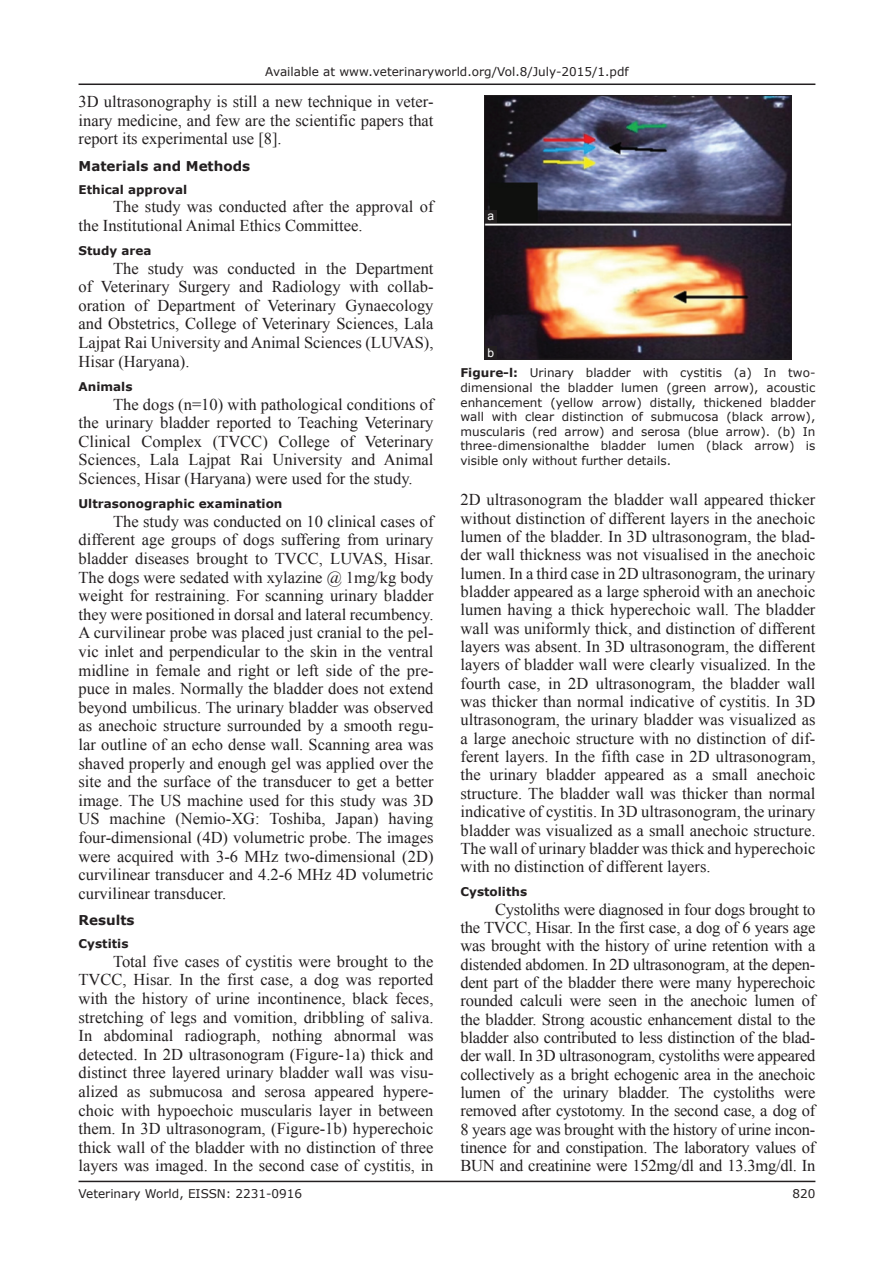
<style>
.page{position:relative;width:894px;height:1263px;background:#fff}
.page>*{position:absolute;margin:0;border:0;box-sizing:border-box;transform-origin:0 0}
.t1{font:16.5px/18.6px "Times New Roman";color:#231f20;text-align:justify}
.t2{font:700 13.5px "Verdana";color:#231f20}
.t3{font:12px/14.5px "Verdana";color:#231f20;text-align:justify}
.t4{font:700 12px "Verdana";color:#231f20}
.t5{font:12px "Arial";color:#fff}
.s1{font-weight:700}
</style>
<div class="page">
<hr style="left:78px;top:1180px;width:737px;height:2px;background:#231f20">
<hr style="left:78px;top:83px;width:737px;height:2px;background:#231f20">
<img style="left:486px;top:97px;width:303px;height:260px">
<div style="left:484px;top:95px;width:307px;height:264px;border:1px solid #231f20"></div>
<div style="left:484px;top:346px;width:13px;height:12px;background:#231f20"></div>
<div style="left:484px;top:210px;width:13px;height:13px;background:#231f20"></div>
<p class="t3" style="left:265px;top:64px;width:365px">Available at www.veterinaryworld.org/Vol.8/July-2015/1.pdf</p>
<p class="t1" style="left:78px;top:92px;width:356px">3D ultrasonography is still a new technique in veter&shy;inary medicine, and few are the scientific papers that report its experimental use [8].</p>
<p class="t2" style="left:78px;top:157px;width:173px">Materials and Methods</p>
<p class="t4" style="left:78px;top:181px;width:110px">Ethical approval</p>
<p class="t1" style="left:78px;top:197px;width:356px;text-indent:34px">The study was conducted after the approval of the Institutional Animal Ethics Committee.</p>
<p class="t4" style="left:78px;top:243px;width:74px">Study area</p>
<p class="t1" style="left:78px;top:259px;width:356px;text-indent:34px">The study was conducted in the Department of Veterinary Surgery and Radiology with collab&shy;oration of Department of Veterinary Gynaecology and Obstetrics, College of Veterinary Sciences, Lala Lajpat Rai University and Animal Sciences (LUVAS), Hisar (Haryana).</p>
<p class="t4" style="left:78px;top:379px;width:55px">Animals</p>
<p class="t1" style="left:78px;top:395px;width:356px;text-indent:34px">The dogs (n=10) with pathological conditions of the urinary bladder reported to Teaching Veterinary Clinical Complex (TVCC) College of Veterinary Sciences, Lala Lajpat Rai University and Animal Sciences, Hisar (Haryana) were used for the study.</p>
<p class="t4" style="left:78px;top:496px;width:205px">Ultrasonographic examination</p>
<p class="t1" style="left:78px;top:512px;width:356px;text-indent:34px">The study was conducted on 10 clinical cases of different age groups of dogs suffering from urinary bladder diseases brought to TVCC, LUVAS, Hisar.<br>The dogs were sedated with xylazine @ 1mg/kg body weight for restraining. For scanning urinary bladder they were positioned in dorsal and lateral recumbency.<br>A curvilinear probe was placed just cranial to the pel&shy;vic inlet and perpendicular to the skin in the ventral midline in female and right or left side of the pre&shy;puce in males. Normally the bladder does not extend beyond umbilicus. The urinary bladder was observed as anechoic structure surrounded by a smooth regu&shy;lar outline of an echo dense wall. Scanning area was shaved properly and enough gel was applied over the site and the surface of the transducer to get a better image. The US machine used for this study was 3D US machine (Nemio-XG: Toshiba, Japan) having four-dimensional (4D) volumetric probe. The images were acquired with 3-6 MHz two-dimensional (2D) curvilinear transducer and 4.2-6 MHz 4D volumetric curvilinear transducer.</p>
<p class="t2" style="left:78px;top:911px;width:57px">Results</p>
<p class="t4" style="left:78px;top:936px;width:51px">Cystitis</p>
<p class="t1" style="left:78px;top:952px;width:356px;text-indent:34px">Total five cases of cystitis were brought to the TVCC, Hisar. In the first case, a dog was reported with the history of urine incontinence, black feces, stretching of legs and vomition, dribbling of saliva.<br>In abdominal radiograph, nothing abnormal was detected. In 2D ultrasonogram (Figure-1a) thick and distinct three layered urinary bladder wall was visu&shy;alized as submucosa and serosa appeared hypere&shy;choic with hypoechoic muscularis layer in between them. In 3D ultrasonogram, (Figure-1b) hyperechoic thick wall of the bladder with no distinction of three layers was imaged. In the second case of cystitis, in</p>
<p class="t5" style="left:487px;top:209px;width:8px">a</p>
<p class="t5" style="left:487px;top:346px;width:8px">b</p>
<p class="t3" style="left:460px;top:365px;width:356px"><span class="s1">Figure-l:</span> Urinary bladder with cystitis (a) In two&shy;dimensional the bladder lumen (green arrow), acoustic enhancement (yellow arrow) distally, thickened bladder wall with clear distinction of submucosa (black arrow), muscularis (red arrow) and serosa (blue arrow). (b) In three-dimensionalthe bladder lumen (black arrow) is visible only without further details.</p>
<p class="t1" style="left:460px;top:490px;width:356px">2D ultrasonogram the bladder wall appeared thicker without distinction of different layers in the anechoic lumen of the bladder. In 3D ultrasonogram, the blad&shy;der wall thickness was not visualised in the anechoic lumen. In a third case in 2D ultrasonogram, the urinary bladder appeared as a large spheroid with an anechoic lumen having a thick hyperechoic wall. The bladder wall was uniformly thick, and distinction of different layers was absent. In 3D ultrasonogram, the different layers of bladder wall were clearly visualized. In the fourth case, in 2D ultrasonogram, the bladder wall was thicker than normal indicative of cystitis. In 3D ultrasonogram, the urinary bladder was visualized as a large anechoic structure with no distinction of dif&shy;ferent layers. In the fifth case in 2D ultrasonogram, the urinary bladder appeared as a small anechoic structure. The bladder wall was thicker than normal indicative of cystitis. In 3D ultrasonogram, the urinary bladder was visualized as a small anechoic structure.<br>The wall of urinary bladder was thick and hyperechoic with no distinction of different layers.</p>
<p class="t4" style="left:460px;top:884px;width:68px">Cystoliths</p>
<p class="t1" style="left:460px;top:900px;width:356px;text-indent:34px">Cystoliths were diagnosed in four dogs brought to the TVCC, Hisar. In the first case, a dog of 6 years age was brought with the history of urine retention with a distended abdomen. In 2D ultrasonogram, at the depen&shy;dent part of the bladder there were many hyperechoic rounded calculi were seen in the anechoic lumen of the bladder. Strong acoustic enhancement distal to the bladder also contributed to less distinction of the blad&shy;der wall. In 3D ultrasonogram, cystoliths were appeared collectively as a bright echogenic area in the anechoic lumen of the urinary bladder. The cystoliths were removed after cystotomy. In the second case, a dog of 8 years age was brought with the history of urine incon&shy;tinence for and constipation. The laboratory values of BUN and creatinine were 152mg/dl and 13.3mg/dl. In</p>
<p class="t3" style="left:78px;top:1185px;width:225px">Veterinary World, EISSN: 2231-0916</p>
<p class="t3" style="left:792px;top:1185px;width:24px">820</p>
</div>
